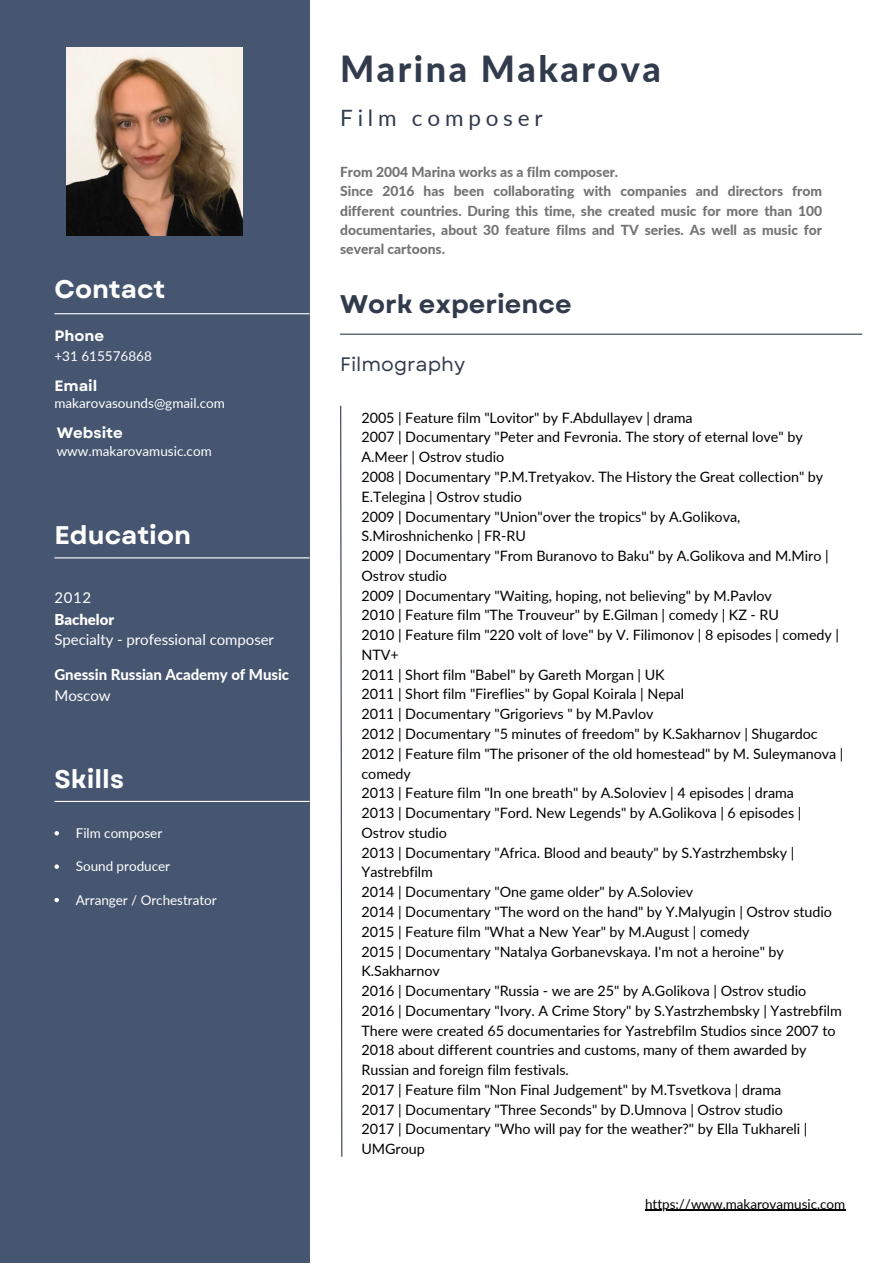
<style>
.page{position:relative;width:893px;height:1264px;background:#fff}
.page>*{position:absolute;margin:0;border:0;box-sizing:border-box;transform-origin:0 0}
.t1{font:800 36px "Lato";letter-spacing:.07em;color:#323b4c}
.t2{font:700 25.5px "Garet";color:#fff}
.t3{font:700 25.5px "Garet";color:#323b4c}
.t4{font:22.5px "Lato";letter-spacing:.215em;color:#323b4c}
.t5{font:19.5px "Garet";color:#323b4c}
.t6{font:15px "Lato";letter-spacing:-.005em;color:#fff}
.t7{font:800 15px "Lato";letter-spacing:-.005em;color:#fff}
.t8{font:700 15px "Garet";color:#fff}
.t9{font:900 15px "Lato";letter-spacing:-.005em;color:#fff}
.t10{font:14.25px/19.8px "Lato";letter-spacing:-.005em;color:#000}
.t11{font:800 13.8px/19px "Lato";color:#737373;text-align:justify}
.t12{font:13.5px "Lato";color:#fff}
.t13{font:13.5px "Lato";letter-spacing:-.005em;color:#000}
</style>
<div class="page">
<div style="left:0;top:0;width:309px;height:1262px;background:#465570"></div>
<hr style="left:54px;top:313px;width:255px;height:1px;background:#fff">
<hr style="left:54px;top:557px;width:255px;height:1px;background:#fff">
<hr style="left:340px;top:333px;width:522px;height:2px;background:#323b4c">
<svg style="left:340px;top:405px;width:3px;height:752px"></svg>
<svg style="left:54px;top:831px;width:5px;height:4px"></svg>
<svg style="left:54px;top:864px;width:5px;height:4px"></svg>
<svg style="left:54px;top:898px;width:5px;height:4px"></svg>
<hr style="left:54px;top:800px;width:255px;height:2px;background:#fff">
<img style="left:67px;top:48px;width:175px;height:187px">
<hr style="left:645px;top:1209px;width:200px;height:1px;background:#000">
<p class="t2" style="left:54px;top:271px;width:112px">Contact</p>
<p class="t8" style="left:54px;top:325px;width:51px">Phone</p>
<p class="t12" style="left:54px;top:347px;width:99px">+31 615576868</p>
<p class="t8" style="left:54px;top:374px;width:44px">Email</p>
<p class="t12" style="left:54px;top:395px;width:172px">makarovasounds@gmail.com</p>
<p class="t8" style="left:57px;top:422px;width:68px">Website</p>
<p class="t12" style="left:57px;top:442px;width:157px">www.makarovamusic.com</p>
<p class="t2" style="left:54px;top:517px;width:138px">Education</p>
<p class="t6" style="left:54px;top:588px;width:38px">2012</p>
<p class="t9" style="left:54px;top:610px;width:61px">Bachelor</p>
<p class="t6" style="left:54px;top:630px;width:221px">Specialty - professional composer</p>
<p class="t7" style="left:54px;top:665px;width:236px">Gnessin Russian Academy of Music</p>
<p class="t6" style="left:54px;top:686px;width:58px">Moscow</p>
<p class="t2" style="left:54px;top:760px;width:71px">Skills</p>
<p class="t12" style="left:76px;top:824px;width:88px">Film composer</p>
<p class="t12" style="left:76px;top:857px;width:96px">Sound producer</p>
<p class="t12" style="left:76px;top:891px;width:142px">Arranger / Orchestrator</p>
<p class="t1" style="left:340px;top:47px;width:322px">Marina Makarova</p>
<p class="t4" style="left:340px;top:104px;width:204px">Film composer</p>
<p class="t11" style="left:340px;top:162px;width:279px">From 2004 Marina works as a film composer.</p>
<p class="t11" style="left:340px;top:182px;width:483px">Since 2016 has been collaborating with companies and directors from different countries. During this time, she created music for more than 100 documentaries, about 30 feature films and TV series. As well as music for several cartoons.</p>
<p class="t3" style="left:340px;top:285px;width:233px">Work experience</p>
<p class="t5" style="left:340px;top:350px;width:126px">Filmography</p>
<p class="t10" style="left:361px;top:407px;width:332px">2005 | Feature film "Lovitor" by F.Abdullayev | drama</p>
<p class="t10" style="left:361px;top:427px;width:442px">2007 | Documentary "Peter and Fevronia. The story of eternal love" by<br>A.Meer | Ostrov studio</p>
<p class="t10" style="left:361px;top:466px;width:463px">2008 | Documentary "P.M.Tretyakov. The History the Great collection" by<br>E.Telegina | Ostrov studio</p>
<p class="t10" style="left:361px;top:506px;width:380px">2009 | Documentary "Union"over the tropics" by A.Golikova,<br>S.Miroshnichenko | FR-RU</p>
<p class="t10" style="left:361px;top:545px;width:468px">2009 | Documentary "From Buranovo to Baku" by A.Golikova and M.Miro |<br>Ostrov studio</p>
<p class="t10" style="left:361px;top:585px;width:412px">2009 | Documentary "Waiting, hoping, not believing" by M.Pavlov</p>
<p class="t10" style="left:361px;top:605px;width:419px">2010 | Feature film "The Trouveur" by E.Gilman | comedy | KZ - RU</p>
<p class="t10" style="left:361px;top:624px;width:479px">2010 | Feature film "220 volt of love" by V. Filimonov | 8 episodes | comedy |<br>NTV+</p>
<p class="t10" style="left:361px;top:664px;width:305px">2011 | Short film "Babel" by Gareth Morgan | UK</p>
<p class="t10" style="left:361px;top:684px;width:324px">2011 | Short film "Fireflies" by Gopal Koirala | Nepal</p>
<p class="t10" style="left:361px;top:703px;width:293px">2011 | Documentary "Grigorievs " by M.Pavlov</p>
<p class="t10" style="left:361px;top:723px;width:457px">2012 | Documentary "5 minutes of freedom" by K.Sakharnov | Shugardoc</p>
<p class="t10" style="left:361px;top:743px;width:483px">2012 | Feature film "The prisoner of the old homestead" by M. Suleymanova | comedy</p>
<p class="t10" style="left:361px;top:783px;width:434px">2013 | Feature film "In one breath" by A.Soloviev | 4 episodes | drama</p>
<p class="t10" style="left:361px;top:802px;width:441px">2013 | Documentary "Ford. New Legends" by A.Golikova | 6 episodes |<br>Ostrov studio</p>
<p class="t10" style="left:361px;top:842px;width:434px">2013 | Documentary "Africa. Blood and beauty" by S.Yastrzhembsky |<br>Yastrebfilm</p>
<p class="t10" style="left:361px;top:881px;width:333px">2014 | Documentary "One game older" by A.Soloviev</p>
<p class="t10" style="left:361px;top:901px;width:472px">2014 | Documentary "The word on the hand" by Y.Malyugin | Ostrov studio</p>
<p class="t10" style="left:361px;top:921px;width:389px">2015 | Feature film "What a New Year" by M.August | comedy</p>
<p class="t10" style="left:361px;top:941px;width:424px">2015 | Documentary "Natalya Gorbanevskaya. I'm not a heroine" by<br>K.Sakharnov</p>
<p class="t10" style="left:361px;top:980px;width:446px">2016 | Documentary "Russia - we are 25" by A.Golikova | Ostrov studio</p>
<p class="t10" style="left:361px;top:1000px;width:482px">2016 | Documentary "Ivory. A Crime Story" by S.Yastrzhembsky | Yastrebfilm</p>
<p class="t10" style="left:361px;top:1020px;width:475px">There were created 65 documentaries for Yastrebfilm Studios since 2007 to<br>2018 about different countries and customs, many of them awarded by<br>Russian and foreign film festivals.</p>
<p class="t10" style="left:361px;top:1079px;width:421px">2017 | Feature film "Non Final Judgement" by M.Tsvetkova | drama</p>
<p class="t10" style="left:361px;top:1099px;width:423px">2017 | Documentary "Three Seconds" by D.Umnova | Ostrov studio</p>
<p class="t10" style="left:361px;top:1118px;width:447px">2017 | Documentary "Who will pay for the weather?" by Ella Tukhareli |<br>UMGroup</p>
<p class="t13" style="left:645px;top:1195px;width:202px">https://www.makarovamusic.com</p>
</div>
